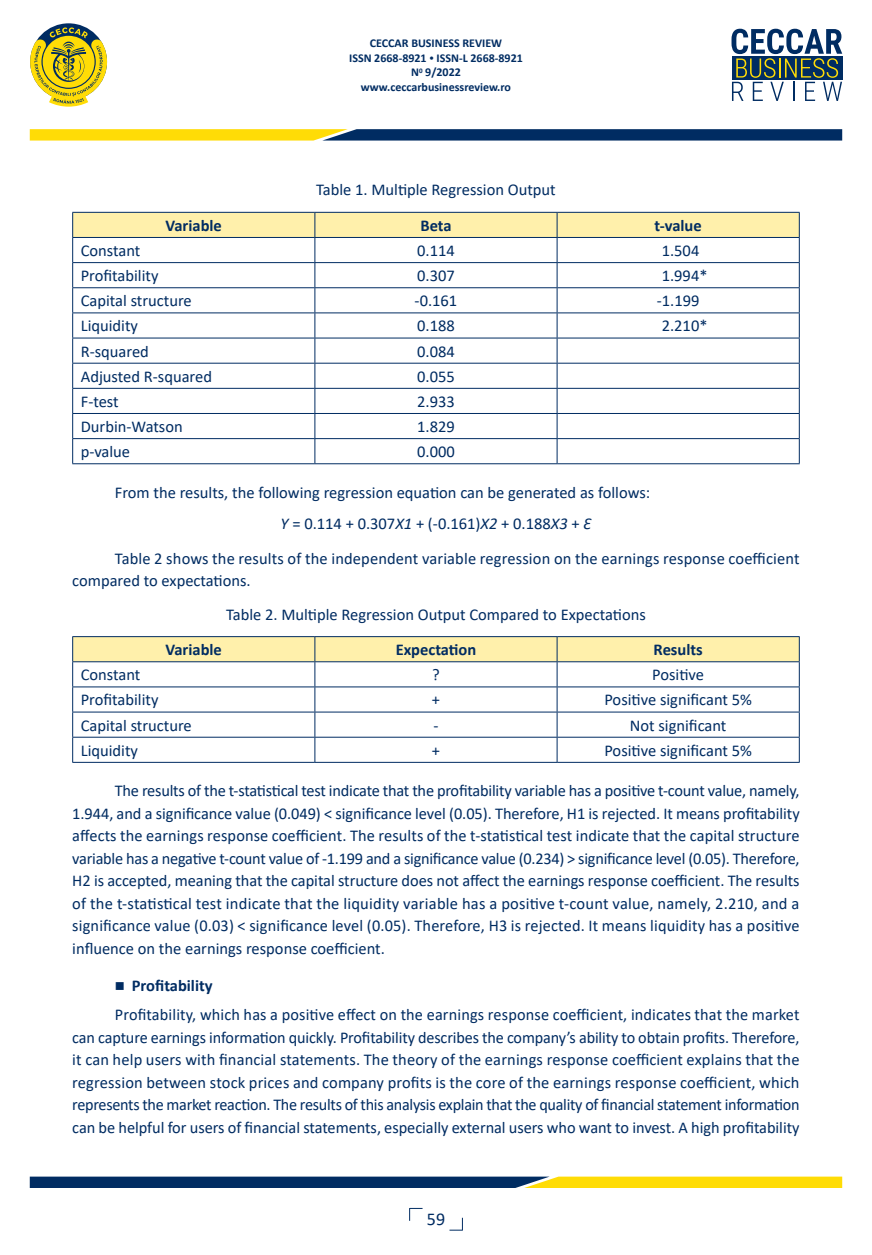
<style>
.page{position:relative;width:872px;height:1255px;background:#fff}
.page>*{position:absolute;margin:0;border:0;box-sizing:border-box;transform-origin:0 0}
.t1{font:18px "Calibri";color:#002c62}
.t2{font:16.5px/22.5px "Calibri";color:#002c62}
.t3{font:700 16.5px "Calibri";color:#002c62}
.t4{font:700 12px/14.4px "Calibri";color:#002c62;text-align:center}
.s1{font-size:9px}
.s2{font-style:italic}
.s3{font-weight:700}
</style>
<div class="page">
<svg style="left:449px;top:1217px;width:14px;height:13px"></svg>
<svg style="left:731px;top:29px;width:111px;height:72px"></svg>
<svg style="left:30px;top:129px;width:812px;height:11px;background:#647144"></svg>
<svg style="left:30px;top:27px;width:77px;height:80px"></svg>
<svg style="left:30px;top:1176px;width:812px;height:11px;background:#69774c"></svg>
<svg style="left:409px;top:1207px;width:13px;height:13px"></svg>
<svg style="left:72px;top:212px;width:728px;height:251px"></svg>
<hr style="left:72px;top:463px;width:243px;height:1px;background:#002c62">
<hr style="left:315px;top:463px;width:242px;height:1px;background:#002c62">
<hr style="left:557px;top:463px;width:242px;height:1px;background:#002c62">
<svg style="left:72px;top:636px;width:728px;height:126px"></svg>
<hr style="left:72px;top:762px;width:243px;height:1px;background:#002c62">
<hr style="left:315px;top:762px;width:242px;height:1px;background:#002c62">
<hr style="left:557px;top:762px;width:242px;height:1px;background:#002c62">
<p class="t4" style="left:349px;top:36px;width:175px">CECCAR BUSINESS REVIEW<br>ISSN 2668-8921 <span class="s1">•</span> ISSN-L 2668-8921<br>N<sup>0</sup> 9/2022 www.ceccarbusinessreview.ro</p>
<p class="t2" style="left:316px;top:178px;width:241px">Table 1. Multiple Regression Output</p>
<p class="t3" style="left:166px;top:214px;width:58px">Variable</p>
<p class="t3" style="left:420px;top:214px;width:33px">Beta</p>
<p class="t3" style="left:654px;top:214px;width:49px">t-value</p>
<p class="t2" style="left:81px;top:239px;width:61px">Constant</p>
<p class="t2" style="left:417px;top:239px;width:39px">0.114</p>
<p class="t2" style="left:662px;top:239px;width:39px">1.504</p>
<p class="t2" style="left:81px;top:264px;width:79px">Profitability</p>
<p class="t2" style="left:417px;top:264px;width:39px">0.307</p>
<p class="t2" style="left:662px;top:264px;width:47px">1.994*</p>
<p class="t2" style="left:81px;top:289px;width:113px">Capital structure</p>
<p class="t2" style="left:414px;top:289px;width:44px">-0.161</p>
<p class="t2" style="left:657px;top:289px;width:44px">-1.199</p>
<p class="t2" style="left:81px;top:314px;width:59px">Liquidity</p>
<p class="t2" style="left:417px;top:314px;width:39px">0.188</p>
<p class="t2" style="left:662px;top:314px;width:47px">2.210*</p>
<p class="t2" style="left:81px;top:339px;width:70px">R-squared</p>
<p class="t2" style="left:417px;top:339px;width:39px">0.084</p>
<p class="t2" style="left:81px;top:364px;width:133px">Adjusted R-squared</p>
<p class="t2" style="left:417px;top:364px;width:39px">0.055</p>
<p class="t2" style="left:81px;top:390px;width:39px">F-test</p>
<p class="t2" style="left:417px;top:390px;width:39px">2.933</p>
<p class="t2" style="left:81px;top:415px;width:103px">Durbin-Watson</p>
<p class="t2" style="left:417px;top:415px;width:39px">1.829</p>
<p class="t2" style="left:81px;top:440px;width:51px">p-value</p>
<p class="t2" style="left:417px;top:440px;width:39px">0.000</p>
<p class="t2" style="left:281px;top:476px;width:371px;line-height:31px;text-indent:-166px">From the results, the following regression equation can be generated as follows:<br><span class="s2">Y</span> = 0.114 + 0.307<span class="s2">X1</span> + (-0.161)<span class="s2">X2</span> + 0.188<span class="s2">X3</span> +</p>
<p class="t2" style="left:72px;top:547px;width:728px;text-indent:43px">Table 2 shows the results of the independent variable regression on the earnings response coefficient compared to expectations.</p>
<p class="t2" style="left:226px;top:602px;width:421px">Table 2. Multiple Regression Output Compared to Expectations</p>
<p class="t3" style="left:166px;top:638px;width:58px">Variable</p>
<p class="t3" style="left:396px;top:638px;width:82px">Expectation</p>
<p class="t3" style="left:653px;top:638px;width:51px">Results</p>
<p class="t2" style="left:81px;top:663px;width:61px">Constant</p>
<p class="t2" style="left:432px;top:663px;width:9px">?</p>
<p class="t2" style="left:652px;top:663px;width:53px">Positive</p>
<p class="t2" style="left:81px;top:688px;width:79px">Profitability</p>
<p class="t2" style="left:432px;top:688px;width:10px">+</p>
<p class="t2" style="left:604px;top:688px;width:149px">Positive significant 5%</p>
<p class="t2" style="left:81px;top:713px;width:113px">Capital structure</p>
<p class="t2" style="left:433px;top:713px;width:7px">-</p>
<p class="t2" style="left:630px;top:713px;width:98px">Not significant</p>
<p class="t2" style="left:81px;top:738px;width:59px">Liquidity</p>
<p class="t2" style="left:432px;top:738px;width:10px">+</p>
<p class="t2" style="left:604px;top:738px;width:149px">Positive significant 5%</p>
<p class="t2" style="left:72px;top:779px;width:729px;text-align:justify;text-indent:43px">The results of the t-statistical test indicate that the profitability variable has a positive t-count value, namely, 1.944, and a significance value (0.049) &lt; significance level (0.05). Therefore, H1 is rejected. It means profitability affects the earnings response coefficient. The results of the t-statistical test indicate that the capital structure variable has a negative t-count value of -1.199 and a significance value (0.234) &gt; significance level (0.05). Therefore, H2 is accepted, meaning that the capital structure does not affect the earnings response coefficient. The results of the t-statistical test indicate that the liquidity variable has a positive t-count value, namely, 2.210, and a significance value (0.03) &lt; significance level (0.05). Therefore, H3 is rejected. It means liquidity has a positive influence on the earnings response coefficient.</p>
<p class="t2" style="left:115px;top:970px;width:686px;line-height:29px">■ <span class="s3">Profitability<br></span>Profitability, which has a positive effect on the earnings response coefficient, indicates that the market</p>
<p class="t2" style="left:72px;top:1025px;width:729px;text-align:justify">can capture earnings information quickly. Profitability describes the company’s ability to obtain profits. Therefore, it can help users with financial statements. The theory of the earnings response coefficient explains that the regression between stock prices and company profits is the core of the earnings response coefficient, which represents the market reaction. The results of this analysis explain that the quality of financial statement information can be helpful for users of financial statements, especially external users who want to invest. A high profitability</p>
<p class="t1" style="left:427px;top:1206px;width:20px">59</p>
</div>
